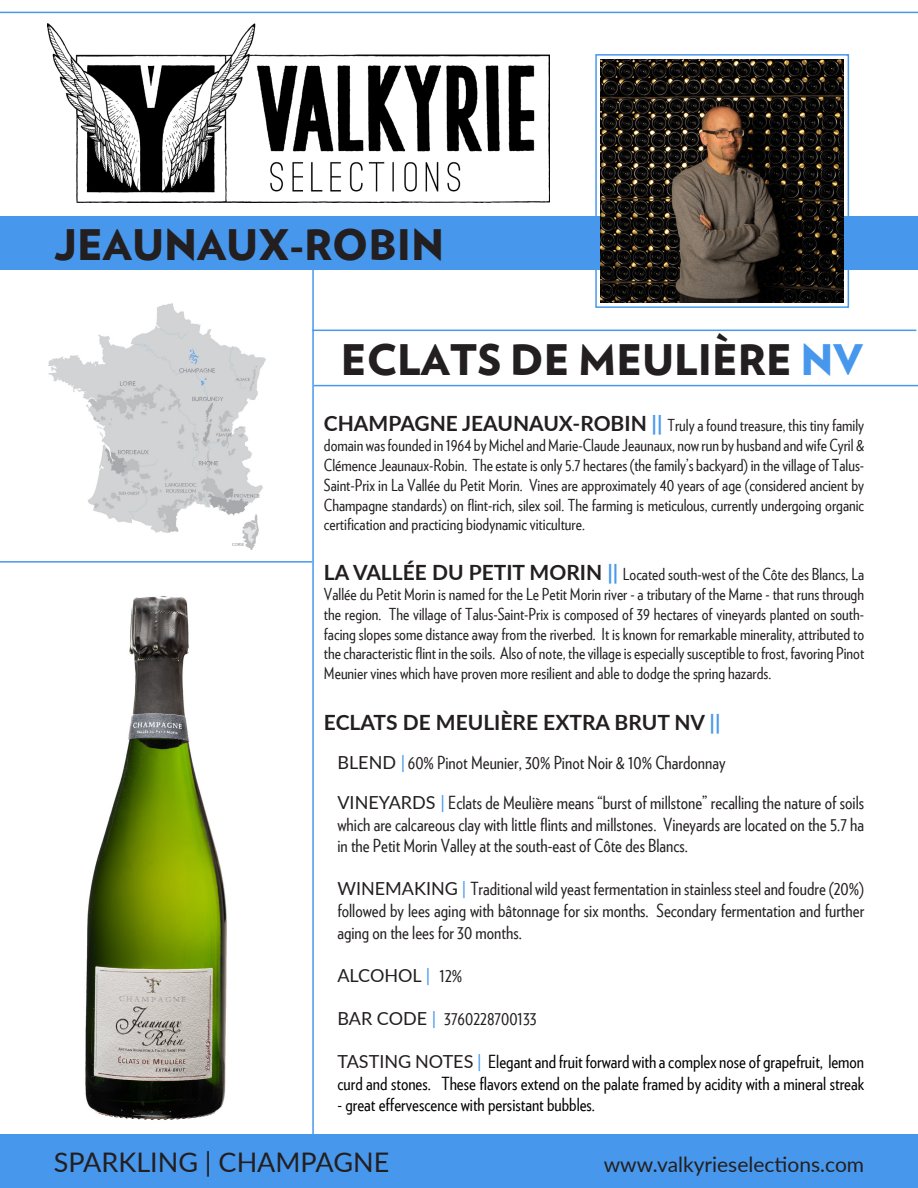
<style>
.page{position:relative;width:918px;height:1188px;background:#fff}
.page>*{position:absolute;margin:0;border:0;box-sizing:border-box;transform-origin:0 0}
.t1{font:900 42px "Verlag";color:#231f20}
.t2{font:27px "Lato";color:#231f20}
.t3{font:700 21px "Lato";color:#231f20}
.t4{font:21px "Lato";color:#231f20}
.t5{font:18px/21.6px "Verlag Condensed";color:#231f20;text-align:justify}
.t6{font:18px/21.6px "Verlag Condensed";color:#000}
.t7{font:18px "Lato";color:#231f20}
.t8{font:16.5px/19.8px "Verlag Condensed";color:#231f20;text-align:justify}
.s1{color:#4798ed}
.s2{font-family:"Lato";font-weight:700;font-size:21px}
.s3{font-family:"Lato";font-weight:700;font-size:21px;color:#4798ed}
.s4{font-family:"Lato"}
.s5{font-family:"Lato";color:#4798ed}
.s6{font-family:"Verlag Condensed"}
.s7{font-family:"Lato";color:#231f20}
</style>
<div class="page">
<img style="left:47px;top:23px;width:502px;height:180px">
<img style="left:85px;top:595px;width:142px;height:525px">
<hr style="left:312px;top:216px;width:2px;height:972px;background:#4798ed">
<div style="left:0;top:216px;width:918px;height:54px;background:#4798ed"></div>
<img style="left:601px;top:59px;width:243px;height:243px">
<div style="left:1px;top:1134px;width:917px;height:54px;background:#4798ed"></div>
<hr style="left:0;top:561px;width:312px;height:2px;background:#4798ed">
<img style="left:48px;top:304px;width:217px;height:246px">
<div style="left:595px;top:54px;width:254px;height:254px;border:2px solid #4798ed"></div>
<hr style="left:312px;top:330px;width:604px;height:1px;background:#4798ed">
<hr style="left:314px;top:385px;width:604px;height:1px;background:#4798ed">
<hr style="left:0;top:12px;width:918px;height:1px;background:#4798ed">
<p class="t1" style="left:54px;top:210px;width:392px">JEAUNAUX-ROBIN</p>
<p class="t1" style="left:341px;top:325px;width:524px">ECLATS DE MEULIÈRE <span class="s1">NV</span></p>
<p class="t8" style="left:324px;top:415px;width:542px"><span class="s2">CHAMPAGNE JEAUNAUX-ROBIN</span> <span class="s3">||</span> Truly a found treasure, this tiny family domain was founded in 1964 by Michel and Marie-Claude Jeaunaux, now run by husband and wife Cyril &amp; Clémence Jeaunaux-Robin. The estate is only 5.7 hectares (the family’s backyard) in the village of Talus-Saint-Prix in La Vallée du Petit Morin. Vines are approximately 40 years of age (considered ancient by Champagne standards) on flint-rich, silex soil. The farming is meticulous, currently undergoing organic certification and practicing biodynamic viticulture.</p>
<p class="t8" style="left:324px;top:564px;width:542px"><span class="s2">LA VALLÉE DU PETIT MORIN</span> <span class="s3">||</span> Located south-west of the Côte des Blancs, La Vallée du Petit Morin is named for the Le Petit Morin river - a tributary of the Marne - that runs through the region. The village of Talus-Saint-Prix is composed of 39 hectares of vineyards planted on south&shy;facing slopes some distance away from the riverbed. It is known for remarkable minerality, attributed to the characteristic flint in the soils. Also of note, the village is especially susceptible to frost, favoring Pinot Meunier vines which have proven more resilient and able to dodge the spring hazards.</p>
<p class="t3" style="left:324px;top:707px;width:398px">ECLATS DE MEULIÈRE EXTRA BRUT NV <span class="s1">||</span></p>
<p class="t5" style="left:337px;top:751px;width:390px"><span class="s4">BLEND</span> <span class="s5">|</span> 60% Pinot Meunier, 30% Pinot Noir &amp; 10% Chardonnay</p>
<p class="t5" style="left:337px;top:791px;width:528px"><span class="s4">VINEYARDS</span> <span class="s5">|</span> Eclats de Meulière means “burst of millstone” recalling the nature of soils which are calcareous clay with little flints and millstones. Vineyards are located on the 5.7 ha in the Petit Morin Valley at the south-east of Côte des Blancs.</p>
<p class="t5" style="left:337px;top:877px;width:528px"><span class="s4">WINEMAKING</span> <span class="s5">|</span> Traditional wild yeast fermentation in stainless steel and foudre (20%) followed by lees aging with bâtonnage for six months. Secondary fermentation and further aging on the lees for 30 months.</p>
<p class="t7" style="left:337px;top:962px;width:126px">ALCOHOL <span class="s1">|</span> <span class="s6">12%</span></p>
<p class="t5" style="left:337px;top:1007px;width:201px"><span class="s4">BAR CODE</span> <span class="s5">|</span> 3760228700133</p>
<p class="t6" style="left:337px;top:1050px;width:528px"><span class="s7">TASTING NOTES</span> <span class="s5">|</span> Elegant and fruit forward with a complex nose of grapefruit, lemon curd and stones. These flavors extend on the palate framed by acidity with a mineral streak</p>
<p class="t6" style="left:337px;top:1093px;width:259px">- great effervescence with persistant bubbles.</p>
<p class="t2" style="left:54px;top:1143px;width:337px">SPARKLING | CHAMPAGNE</p>
<p class="t4" style="left:604px;top:1149px;width:262px">www.valkyrieselections.com</p>
</div>
